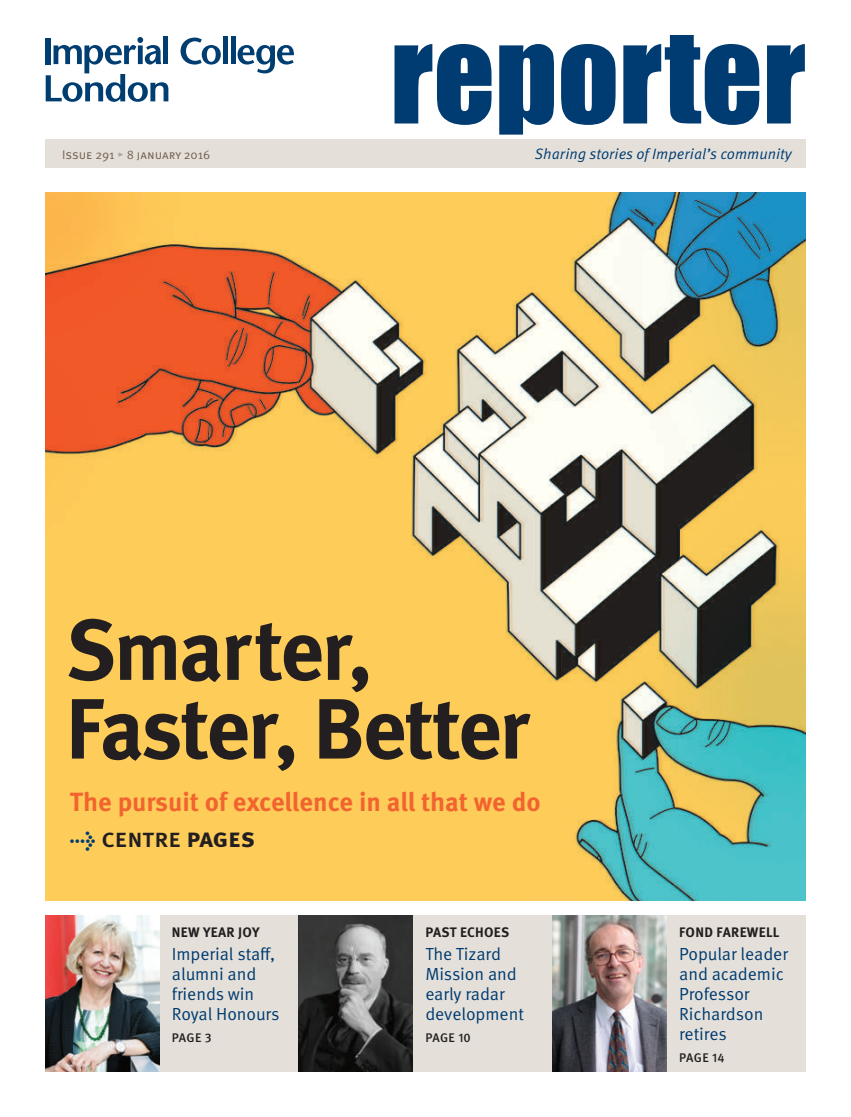
<style>
.page{position:relative;width:851px;height:1117px;background:#fff}
.page>*{position:absolute;margin:0;border:0;box-sizing:border-box;transform-origin:0 0}
.t1{font:120.38px "Impact";color:#003b71}
.t2{font:700 85.38px/78.6px "Meta OT";letter-spacing:-.04em;color:#231f20}
.t3{font:700 26.25px "Meta OT";letter-spacing:-.01em;color:#f2642f}
.t4{font:500 26.25px "Meta OT";letter-spacing:-.02em;color:#231f20}
.t5{font:17.5px/20px "Meta OT Norm";letter-spacing:-.005em;color:#003b71}
.t6{font:15px "Meta OT Norm Ita";color:#003b71}
.t7{font:700 13.75px "Meta OT";letter-spacing:.02em;color:#231f20}
.t8{font:12.5px "Meta OT Norm";color:#746053}
.t9{font:500 12.5px "Meta OT";letter-spacing:.025em;color:#231f20}
.s1{color:#afa49a}
.s2{font-weight:700;font-size:21.25px;color:#003b71}
.s3{font-weight:700}
</style>
<div class="page">
<img style="left:45px;top:192px;width:760px;height:708px">
<div style="left:45px;top:139px;width:760px;height:29px;background:#e4e0d9"></div>
<div style="left:48px;top:915px;width:757px;height:156px;background:#e4e0d9"></div>
<img style="left:45px;top:915px;width:114px;height:156px">
<img style="left:552px;top:915px;width:114px;height:156px">
<img style="left:298px;top:915px;width:115px;height:156px">
<svg style="left:180px;top:38px;width:41px;height:27px"></svg>
<div style="left:223px;top:37px;width:5px;height:27px;background:#003d71"></div>
<hr style="left:231px;top:37px;width:4px;height:27px;background:#003d71">
<svg style="left:237px;top:45px;width:57px;height:28px"></svg>
<svg style="left:46px;top:37px;width:122px;height:65px"></svg>
<h1 class="t1" style="left:390px;top:-17px;width:417px">REPORTER</h1>
<p class="t8" style="left:62px;top:147px;width:150px">Issue 291 <span class="s1">▸</span> 8 january 2016</p>
<p class="t6" style="left:535px;top:144px;width:258px">Sharing stories of Imperial’s community</p>
<h2 class="t2" style="left:65px;top:611px;width:465px">Smarter,<br>Faster, Better</h2>
<h3 class="t3" style="left:70px;top:785px;width:472px">The pursuit of excellence in all that we do</h3>
<h3 class="t4" style="left:70px;top:821px;width:186px"><span class="s2">→</span> centre <span class="s3">pages</span></h3>
<p class="t7" style="left:172px;top:923px;width:89px">NEW YEAR JOY</p>
<p class="t5" style="left:172px;top:944px;width:109px">Imperial staff, alumni and friends win<br>Royal Honours</p>
<p class="t9" style="left:172px;top:1030px;width:41px">PAGE 3</p>
<p class="t7" style="left:425px;top:923px;width:85px">PAST ECHOES</p>
<p class="t5" style="left:425px;top:944px;width:100px">The Tizard<br>Mission and early radar development</p>
<p class="t9" style="left:425px;top:1030px;width:47px">PAGE 10</p>
<p class="t7" style="left:679px;top:923px;width:102px">FOND FAREWELL</p>
<p class="t5" style="left:679px;top:944px;width:111px">Popular leader and academic<br>Professor<br>Richardson retires</p>
<p class="t9" style="left:679px;top:1050px;width:47px">PAGE 14</p>
</div>
